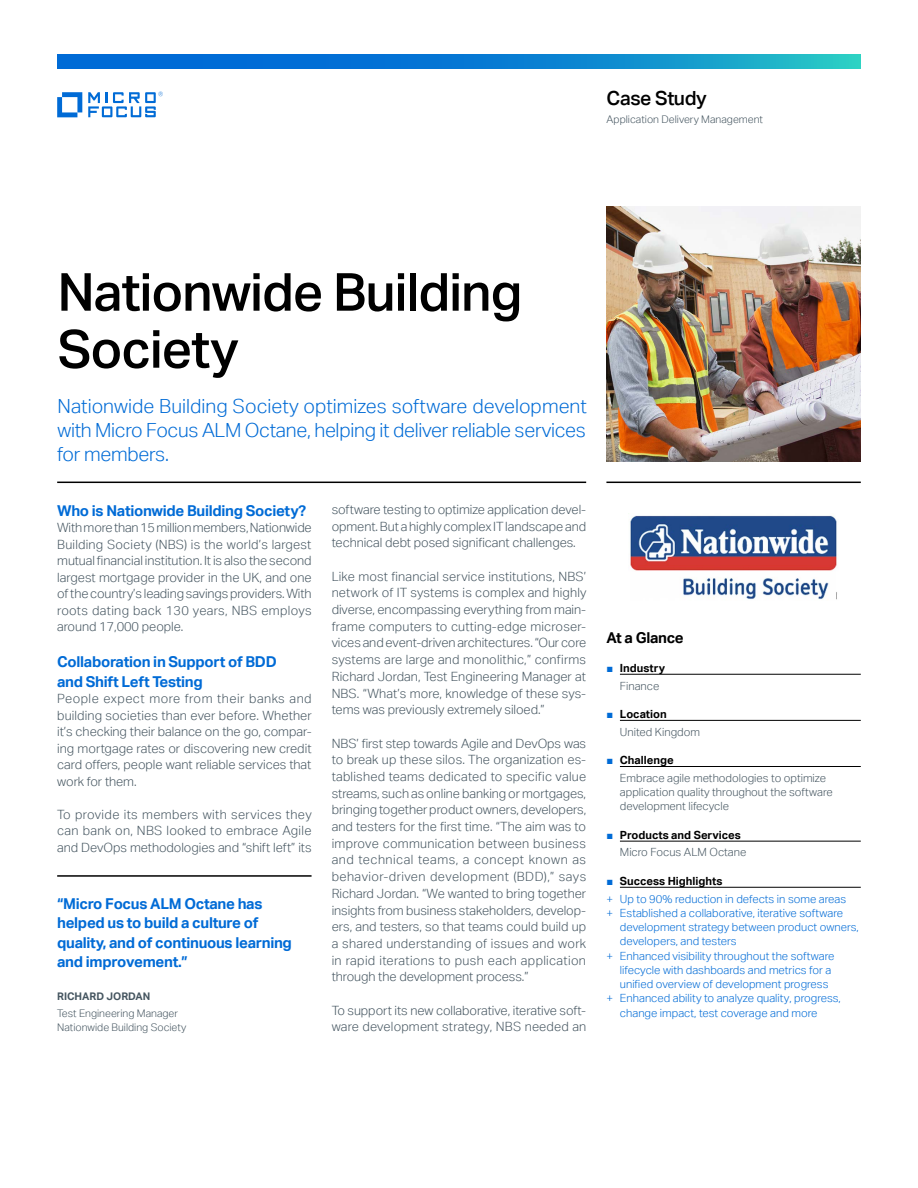
<style>
.page{position:relative;width:918px;height:1188px;background:#fff}
.page>*{position:absolute;margin:0;border:0;box-sizing:border-box;transform-origin:0 0}
.headline_35_38{font:500 52.5px/57px "Aktiv Grotesk";letter-spacing:-.02em;color:#000}
.intro1_13_16-light_b{font:300 19.5px/24px "Aktiv Grotesk";letter-spacing:-.015em;color:#006bd6;text-align:justify}
.collateral_name_13_1{font:500 19.5px "Aktiv Grotesk";letter-spacing:-.02em;color:#000}
.pull_quote_10_13-blu{font:700 15px/19.5px "Aktiv Grotesk";letter-spacing:-.02em;color:#006bd6}
.subhead_10_13-blue{font:700 15px/19.5px "Aktiv Grotesk";letter-spacing:-.02em;color:#006bd6}
.subhead_10_13{font:700 15px "Aktiv Grotesk";letter-spacing:-.02em;color:#000}
.body_8_5_11-grey{font:300 12.75px/16.6px "Aktiv Grotesk";letter-spacing:-.005em;color:#455560;text-align:justify}
.t1{font:300 11.25px/14.2px "Aktiv Grotesk";color:#006bd6}
.caption_7_5_9_5_inde{font:300 11.25px/14.2px "Aktiv Grotesk";color:#455560}
.t2{font:700 11.25px "Aktiv Grotesk";color:#000}
.caption_7_9_5-grey{font:300 10.5px "Aktiv Grotesk";color:#455560}
.quote_company_7_9_5{font:300 10.5px "Aktiv Grotesk";color:#455560}
.quote_title_7_11-gre{font:300 10.5px "Aktiv Grotesk";color:#455560}
.quote_name_caps_7_11{font:700 10.5px "Aktiv Grotesk";color:#455560}
.s1{font-family:"Arial";font-weight:400;color:#006bd6}
</style>
<div class="page">
<hr style="left:57px;top:482px;width:529px;height:1px;background:#000">
<hr style="left:606px;top:482px;width:255px;height:1px;background:#000">
<img style="left:606px;top:207px;width:255px;height:254px">
<hr style="left:620px;top:674px;width:241px;height:1px;background:#000">
<hr style="left:620px;top:720px;width:241px;height:1px;background:#000">
<hr style="left:620px;top:766px;width:241px;height:1px;background:#000">
<hr style="left:620px;top:841px;width:241px;height:1px;background:#000">
<hr style="left:620px;top:887px;width:241px;height:1px;background:#000">
<hr style="left:57px;top:875px;width:255px;height:2px;background:#000">
<svg style="left:57px;top:92px;width:25px;height:25px"></svg>
<svg style="left:88px;top:92px;width:75px;height:25px"></svg>
<svg style="left:57px;top:54px;width:804px;height:15px;background:#0b84d1"></svg>
<img style="left:630px;top:515px;width:207px;height:85px">
<p class="collateral_name_13_1" style="left:607px;top:86px;width:102px">Case Study</p>
<p class="caption_7_9_5-grey" style="left:607px;top:113px;width:158px">Application Delivery Management</p>
<p class="headline_35_38" style="left:57px;top:263px;width:466px">Nationwide Building<br>Society</p>
<p class="intro1_13_16-light_b" style="left:57px;top:394px;width:531px">Nationwide Building Society optimizes software development with Micro Focus ALM Octane, helping it deliver reliable services for members.</p>
<p class="subhead_10_13-blue" style="left:57px;top:500px;width:251px">Who is Nationwide Building Society?</p>
<p class="body_8_5_11-grey" style="left:57px;top:519px;width:256px">With more than 15 million members, Nationwide Building Society (NBS) is the world’s largest mutual financial institution. It is also the second largest mortgage provider in the UK, and one of the country’s leading savings providers. With roots dating back 130 years, NBS employs around 17,000 people.</p>
<p class="subhead_10_13-blue" style="left:57px;top:652px;width:221px">Collaboration in Support of BDD and Shift Left Testing</p>
<p class="body_8_5_11-grey" style="left:57px;top:690px;width:256px">People expect more from their banks and building societies than ever before. Whether it’s checking their balance on the go, compar&shy;ing mortgage rates or discovering new credit card offers, people want reliable services that work for them.</p>
<p class="body_8_5_11-grey" style="left:57px;top:806px;width:256px">To provide its members with services they can bank on, NBS looked to embrace Agile and DevOps methodologies and “shift left” its</p>
<p class="pull_quote_10_13-blu" style="left:57px;top:893px;width:236px">“Micro Focus ALM Octane has helped us to build a culture of quality, and of continuous learning and improvement.”</p>
<p class="quote_name_caps_7_11" style="left:57px;top:990px;width:95px">RICHARD JORDAN</p>
<p class="quote_title_7_11-gre" style="left:57px;top:1007px;width:122px">Test Engineering Manager</p>
<p class="quote_company_7_9_5" style="left:57px;top:1021px;width:131px">Nationwide Building Society</p>
<p class="body_8_5_11-grey" style="left:332px;top:501px;width:256px">software testing to optimize application devel&shy;opment. But a highly complex IT landscape and technical debt posed significant challenges.</p>
<p class="body_8_5_11-grey" style="left:332px;top:568px;width:256px">Like most financial service institutions, NBS’ network of IT systems is complex and highly diverse, encompassing everything from main&shy;frame computers to cutting-edge microser&shy;vices and event-driven architectures. “Our core systems are large and monolithic,” confirms Richard Jordan, Test Engineering Manager at NBS. “What’s more, knowledge of these sys&shy;tems was previously extremely siloed.”</p>
<p class="body_8_5_11-grey" style="left:332px;top:735px;width:256px">NBS’ first step towards Agile and DevOps was to break up these silos. The organization es&shy;tablished teams dedicated to specific value streams, such as online banking or mortgages, bringing together product owners, developers, and testers for the first time. “The aim was to improve communication between business and technical teams, a concept known as behavior-driven development (BDD),” says Richard Jordan. “We wanted to bring together insights from business stakeholders, develop&shy;ers, and testers, so that teams could build up a shared understanding of issues and work in rapid iterations to push each application through the development process.”</p>
<p class="body_8_5_11-grey" style="left:332px;top:1002px;width:256px">To support its new collaborative, iterative soft&shy;ware development strategy, NBS needed an</p>
<p class="subhead_10_13" style="left:606px;top:629px;width:79px">At a Glance</p>
<p class="t2" style="left:606px;top:661px;width:60px"><span class="s1">■</span> Industry</p>
<p class="caption_7_5_9_5_inde" style="left:620px;top:678px;width:41px">Finance</p>
<p class="t2" style="left:606px;top:707px;width:62px"><span class="s1">■</span> Location</p>
<p class="caption_7_5_9_5_inde" style="left:620px;top:725px;width:82px">United Kingdom</p>
<p class="t2" style="left:606px;top:753px;width:69px"><span class="s1">■</span> Challenge</p>
<p class="caption_7_5_9_5_inde" style="left:620px;top:771px;width:214px">Embrace agile methodologies to optimize application quality throughout the software development lifecycle</p>
<p class="t2" style="left:606px;top:828px;width:136px"><span class="s1">■</span> Products and Services</p>
<p class="caption_7_5_9_5_inde" style="left:620px;top:845px;width:128px">Micro Focus ALM Octane</p>
<p class="t2" style="left:606px;top:874px;width:118px"><span class="s1">■</span> Success Highlights</p>
<p class="t1" style="left:606px;top:891px;width:241px">+ Up to 90% reduction in defects in some areas</p>
<p class="t1" style="left:620px;top:906px;width:240px;text-indent:-14px">+ Established a collaborative, iterative software development strategy between product owners, developers, and testers</p>
<p class="t1" style="left:620px;top:948px;width:216px;text-indent:-14px">+ Enhanced visibility throughout the software lifecycle with dashboards and metrics for a unified overview of development progress</p>
<p class="t1" style="left:620px;top:991px;width:222px;text-indent:-14px">+ Enhanced ability to analyze quality, progress, change impact, test coverage and more</p>
</div>
